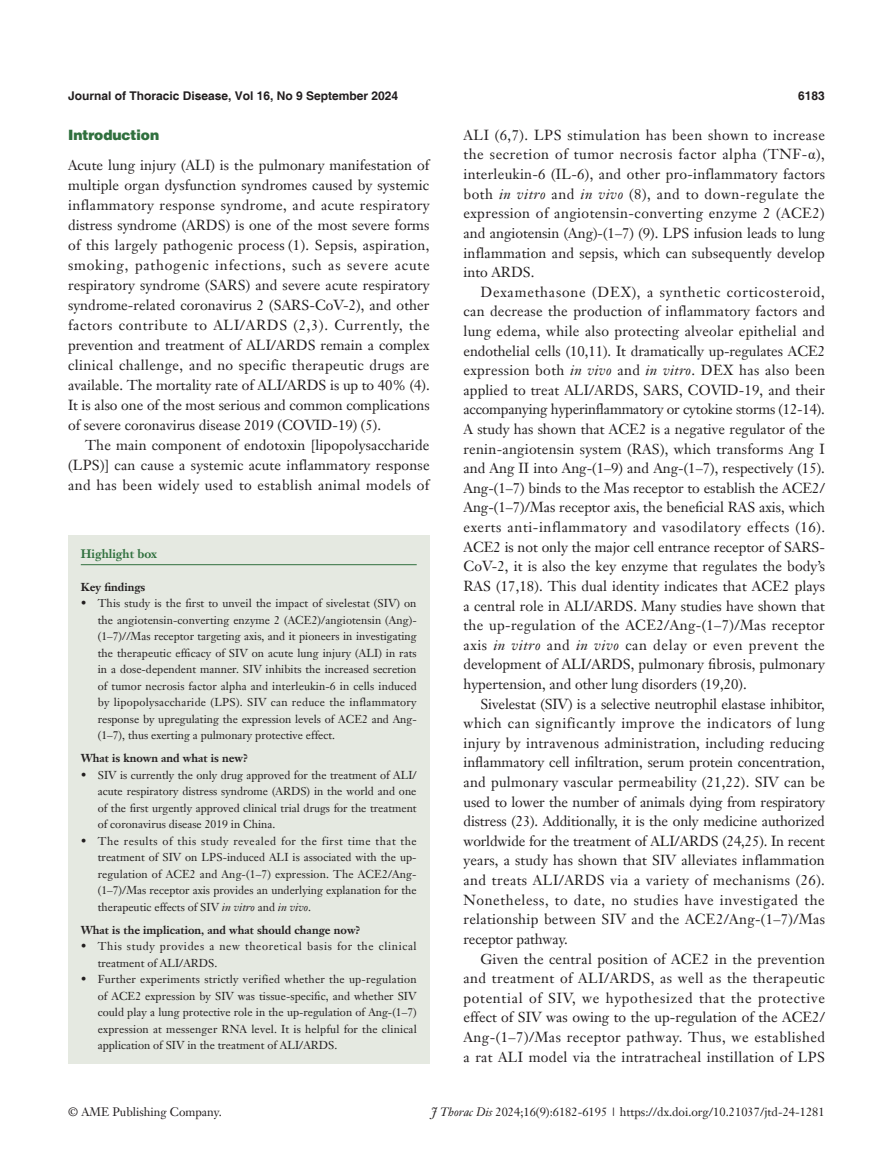
<style>
.page{position:relative;width:893px;height:1170px;background:#fff}
.page>*{position:absolute;margin:0;border:0;box-sizing:border-box;transform-origin:0 0}
.t1{font:14.25px/19.6px "Janson Text LT";letter-spacing:.015em;color:#231f20;text-align:justify}
._1ji-zhengti{font:900 14.25px "Helvetica";color:#30703e}
.t2{font:12px "Janson Text LT";color:#231f20}
.t3{font:700 12px "Helvetica";color:#231f20}
.Cite{font:700 12px "Janson Text LT";color:#30703e}
.box-zhengwen{font:11.25px/16.5px "Janson Text LT";color:#231f20;text-align:justify}
.box-zhengwen-2{font:11.25px/16.5px "Janson Text LT";letter-spacing:.055em;color:#231f20}
.box-biaoti-1_5mm{font:700 11.25px "Janson Text LT";color:#231f20}
.box-biaoti{font:700 11.25px "Janson Text LT";color:#231f20}
.s1{font-style:italic}
.s2{font-family:"Times New Roman"}
</style>
<div class="page">
<div style="left:68px;top:535px;width:361px;height:528px;background:#e5e9e1"></div>
<hr style="left:81px;top:564px;width:336px;height:1px;background:#30703e">
<p class="t3" style="left:68px;top:88px;width:332px">Journal of Thoracic Disease, Vol 16, No 9 September 2024</p>
<p class="t3" style="left:798px;top:88px;width:28px">6183</p>
<p class="_1ji-zhengti" style="left:68px;top:126px;width:93px">Introduction</p>
<p class="t1" style="left:68px;top:155px;width:363px">Acute lung injury (ALI) is the pulmonary manifestation of multiple organ dysfunction syndromes caused by systemic inflammatory response syndrome, and acute respiratory distress syndrome (ARDS) is one of the most severe forms of this largely pathogenic process (1). Sepsis, aspiration, smoking, pathogenic infections, such as severe acute respiratory syndrome (SARS) and severe acute respiratory syndrome-related coronavirus 2 (SARS-CoV-2), and other factors contribute to ALI/ARDS (2,3). Currently, the prevention and treatment of ALI/ARDS remain a complex clinical challenge, and no specific therapeutic drugs are available. The mortality rate of ALI/ARDS is up to 40% (4).<br>It is also one of the most serious and common complications of severe coronavirus disease 2019 (COVID-19) (5).</p>
<p class="t1" style="left:68px;top:435px;width:363px;text-indent:17px">The main component of endotoxin [lipopolysaccharide (LPS)] can cause a systemic acute inflammatory response and has been widely used to establish animal models of</p>
<p class="Cite" style="left:81px;top:546px;width:78px">Highlight box</p>
<p class="box-biaoti" style="left:81px;top:579px;width:66px">Key findings</p>
<p class="box-zhengwen" style="left:98px;top:595px;width:320px;text-indent:-17px">• This study is the first to unveil the impact of sivelestat (SIV) on the angiotensin-converting enzyme 2 (ACE2)/angiotensin (Ang)- (1–7)//Mas receptor targeting axis, and it pioneers in investigating the therapeutic efficacy of SIV on acute lung injury (ALI) in rats in a dose-dependent manner. SIV inhibits the increased secretion of tumor necrosis factor alpha and interleukin-6 in cells induced by lipopolysaccharide (LPS). SIV can reduce the inflammatory response by upregulating the expression levels of ACE2 and Ang-(1–7), thus exerting a pulmonary protective effect.</p>
<p class="box-biaoti-1_5mm" style="left:81px;top:751px;width:169px">What is known and what is new?</p>
<p class="box-zhengwen" style="left:98px;top:766px;width:320px;text-indent:-17px">• SIV is currently the only drug approved for the treatment of ALI/ acute respiratory distress syndrome (ARDS) in the world and one of the first urgently approved clinical trial drugs for the treatment of coronavirus disease 2019 in China.</p>
<p class="box-zhengwen" style="left:98px;top:832px;width:321px;text-indent:-17px">• The results of this study revealed for the first time that the treatment of SIV on LPS-induced ALI is associated with the up&shy;regulation of ACE2 and Ang-(1–7) expression. The ACE2/Ang-(1–7)/Mas receptor axis provides an underlying explanation for the therapeutic effects of SIV <span class="s1">in vitro</span> and <span class="s1">in vivo</span>.</p>
<p class="box-biaoti-1_5mm" style="left:81px;top:922px;width:281px">What is the implication, and what should change now?</p>
<p class="box-zhengwen-2" style="left:98px;top:937px;width:320px;text-indent:-17px">• This study provides a new theoretical basis for the clinical treatment of ALI/ARDS.</p>
<p class="box-zhengwen" style="left:98px;top:970px;width:321px;text-indent:-17px">• Further experiments strictly verified whether the up-regulation of ACE2 expression by SIV was tissue-specific, and whether SIV could play a lung protective role in the up-regulation of Ang-(1–7) expression at messenger RNA level. It is helpful for the clinical application of SIV in the treatment of ALI/ARDS.</p>
<p class="t1" style="left:463px;top:125px;width:363px">ALI (6,7). LPS stimulation has been shown to increase the secretion of tumor necrosis factor alpha (TNF-<span class="s2">α</span>), interleukin-6 (IL-6), and other pro-inflammatory factors both <span class="s1">in vitro</span> and <span class="s1">in vivo</span> (8), and to down-regulate the expression of angiotensin-converting enzyme 2 (ACE2) and angiotensin (Ang)-(1–7) (9). LPS infusion leads to lung inflammation and sepsis, which can subsequently develop into ARDS.</p>
<p class="t1" style="left:463px;top:282px;width:363px;text-indent:17px">Dexamethasone (DEX), a synthetic corticosteroid, can decrease the production of inflammatory factors and lung edema, while also protecting alveolar epithelial and endothelial cells (10,11). It dramatically up-regulates ACE2 expression both <span class="s1">in vivo</span> and <span class="s1">in vitro</span>. DEX has also been applied to treat ALI/ARDS, SARS, COVID-19, and their accompanying hyperinflammatory or cytokine storms (12-14).<br>A study has shown that ACE2 is a negative regulator of the renin-angiotensin system (RAS), which transforms Ang I and Ang II into Ang-(1–9) and Ang-(1–7), respectively (15).<br>Ang-(1–7) binds to the Mas receptor to establish the ACE2/ Ang-(1–7)/Mas receptor axis, the beneficial RAS axis, which exerts anti-inflammatory and vasodilatory effects (16).<br>ACE2 is not only the major cell entrance receptor of SARS-CoV-2, it is also the key enzyme that regulates the body’s RAS (17,18). This dual identity indicates that ACE2 plays a central role in ALI/ARDS. Many studies have shown that the up-regulation of the ACE2/Ang-(1–7)/Mas receptor axis <span class="s1">in vitro</span> and <span class="s1">in vivo</span> can delay or even prevent the development of ALI/ARDS, pulmonary fibrosis, pulmonary hypertension, and other lung disorders (19,20).</p>
<p class="t1" style="left:463px;top:693px;width:363px;text-indent:17px">Sivelestat (SIV) is a selective neutrophil elastase inhibitor, which can significantly improve the indicators of lung injury by intravenous administration, including reducing inflammatory cell infiltration, serum protein concentration, and pulmonary vascular permeability (21,22). SIV can be used to lower the number of animals dying from respiratory distress (23). Additionally, it is the only medicine authorized worldwide for the treatment of ALI/ARDS (24,25). In recent years, a study has shown that SIV alleviates inflammation and treats ALI/ARDS via a variety of mechanisms (26).<br>Nonetheless, to date, no studies have investigated the relationship between SIV and the ACE2/Ang-(1–7)/Mas receptor pathway.</p>
<p class="t1" style="left:463px;top:948px;width:363px;text-indent:17px">Given the central position of ACE2 in the prevention and treatment of ALI/ARDS, as well as the therapeutic potential of SIV, we hypothesized that the protective effect of SIV was owing to the up-regulation of the ACE2/ Ang-(1–7)/Mas receptor pathway. Thus, we established a rat ALI model via the intratracheal instillation of LPS</p>
<p class="t2" style="left:68px;top:1104px;width:155px">© AME Publishing Company.</p>
<p class="t2" style="left:431px;top:1104px;width:395px"><span class="s1">J Thorac Dis</span> 2024;16(9):6182-6195 | https://dx.doi.org/10.21037/jtd-24-1281</p>
</div>
